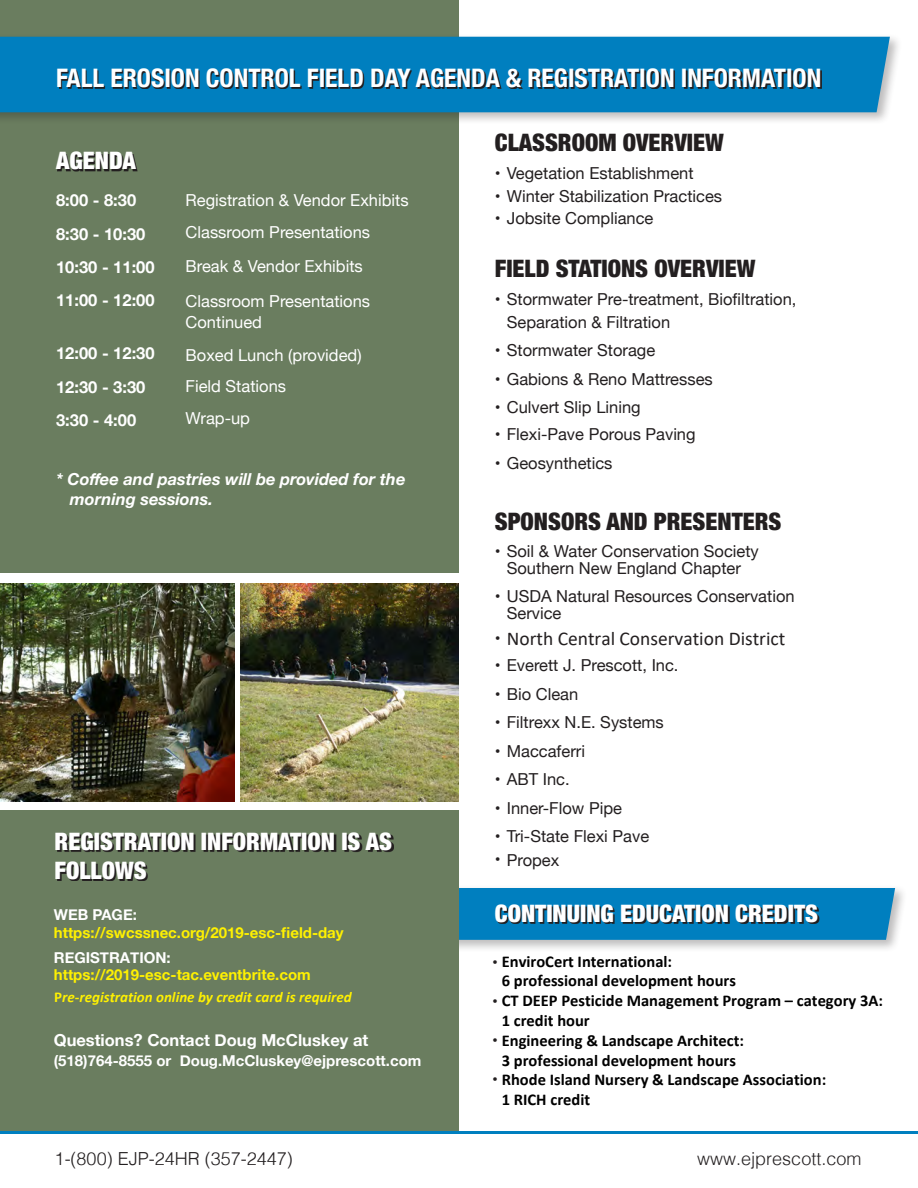
<style>
.page{position:relative;width:918px;height:1188px;background:#fff}
.page>*{position:absolute;margin:0;border:0;box-sizing:border-box;transform-origin:0 0}
.t1{font:700 condensed 25.5px "Helvetica Neue";color:#fff}
.t2{font:900 condensed 24px/28.8px "Helvetica Neue";color:#fff}
.t3{font:900 condensed 24px "Helvetica Neue";color:#231f20}
.t4{font:19.5px "Calibri";color:#231f20}
.t5{font:300 18px "Helvetica";color:#231f20}
.t6{font:16.5px/16.5px "Helvetica Neue";color:#231f20}
.t7{font:700 16.5px/19.8px "Calibri";color:#000}
.t8{font:16.5px "Helvetica Neue";color:#fff}
.t9{font:700 16.5px "Helvetica Neue";color:#fff}
.t10{font:italic 700 16.5px "Helvetica Neue";color:#fff}
.t11{font:700 15px/16.5px "Helvetica Neue";color:#fff101}
.t12{font:700 15px "Helvetica Neue";color:#fff}
.t13{font:italic 700 15px "Calibri";color:#fff101}
.s1{color:#fff}
.s2{font-family:"Helvetica Neue";font-weight:400;color:#231f20}
.s3{font-style:normal}
</style>
<div class="page">
<div style="left:0;top:885px;width:908px;height:68px;background:#231f20;opacity:.3"></div>
<div style="left:459px;top:888px;width:436px;height:52px;background:#007fbf"></div>
<div style="left:0;top:0;width:459px;height:572px;background:#6a7d5f"></div>
<div style="left:0;top:33px;width:902px;height:93px;background:#231f20;opacity:.3"></div>
<div style="left:0;top:37px;width:890px;height:75px;background:#007fbf"></div>
<svg style="left:58px;top:154px;width:80px;height:17px"></svg>
<img style="left:241px;top:583px;width:218px;height:219px">
<img style="left:0;top:583px;width:235px;height:219px">
<svg style="left:59px;top:70px;width:763px;height:19px"></svg>
<div style="left:0;top:810px;width:459px;height:321px;background:#6a7d5f"></div>
<svg style="left:497px;top:907px;width:322px;height:17px"></svg>
<svg style="left:57px;top:835px;width:336px;height:46px"></svg>
<hr style="left:0;top:1131px;width:918px;height:3px;background:#007fbf">
<p class="t1" style="left:56px;top:57px;width:767px">FALL EROSION CONTROL FIELD DAY AGENDA &amp; REGISTRATION INFORMATION</p>
<p class="t2" style="left:56px;top:145px;width:81px">AGENDA</p>
<p class="t9" style="left:56px;top:188px;width:82px">8:00 - 8:30</p>
<p class="t9" style="left:56px;top:221px;width:91px">8:30 - 10:30</p>
<p class="t9" style="left:56px;top:254px;width:100px">10:30 - 11:00</p>
<p class="t9" style="left:56px;top:288px;width:100px">11:00 - 12:00</p>
<p class="t9" style="left:56px;top:341px;width:100px">12:00 - 12:30</p>
<p class="t9" style="left:56px;top:374px;width:91px">12:30 - 3:30</p>
<p class="t9" style="left:56px;top:407px;width:82px">3:30 - 4:00</p>
<p class="t8" style="left:186px;top:189px;width:225px">Registration &amp; Vendor Exhibits</p>
<p class="t8" style="left:186px;top:220px;width:186px">Classroom Presentations</p>
<p class="t8" style="left:186px;top:255px;width:179px">Break &amp; Vendor Exhibits</p>
<p class="t8" style="left:186px;top:289px;width:186px">Classroom Presentations</p>
<p class="t8" style="left:186px;top:310px;width:78px">Continued</p>
<p class="t8" style="left:186px;top:343px;width:178px">Boxed Lunch (provided)</p>
<p class="t8" style="left:186px;top:375px;width:102px">Field Stations</p>
<p class="t8" style="left:186px;top:406px;width:66px">Wrap-up</p>
<p class="t10" style="left:56px;top:466px;width:351px">* Coffee and pastries will be provided for the</p>
<p class="t10" style="left:70px;top:486px;width:145px">morning sessions.</p>
<p class="t2" style="left:55px;top:826px;width:339px">REGISTRATION INFORMATION IS AS<br>FOLLOWS</p>
<p class="t3" style="left:495px;top:123px;width:231px">CLASSROOM OVERVIEW</p>
<p class="t6" style="left:495px;top:166px;width:200px">• Vegetation Establishment</p>
<p class="t6" style="left:495px;top:189px;width:229px">• Winter Stabilization Practices</p>
<p class="t6" style="left:495px;top:211px;width:160px">• Jobsite Compliance</p>
<p class="t3" style="left:495px;top:248px;width:262px">FIELD STATIONS OVERVIEW</p>
<p class="t6" style="left:507px;top:289px;width:291px;line-height:22.5px;text-indent:-12px">• Stormwater Pre-treatment, Biofiltration,<br>Separation &amp; Filtration</p>
<p class="t6" style="left:495px;top:343px;width:162px">• Stormwater Storage</p>
<p class="t6" style="left:495px;top:372px;width:219px">• Gabions &amp; Reno Mattresses</p>
<p class="t6" style="left:495px;top:400px;width:147px">• Culvert Slip Lining</p>
<p class="t6" style="left:495px;top:427px;width:202px">• Flexi-Pave Porous Paving</p>
<p class="t6" style="left:495px;top:456px;width:119px">• Geosynthetics</p>
<p class="t3" style="left:495px;top:502px;width:288px">SPONSORS AND PRESENTERS</p>
<p class="t6" style="left:495px;top:544px;width:266px;text-align:center">• Soil &amp; Water Conservation Society<br>Southern New England Chapter</p>
<p class="t6" style="left:507px;top:589px;width:289px;text-indent:-12px">• USDA Natural Resources Conservation<br>Service</p>
<p class="t6" style="left:495px;top:631px;width:7px">•</p>
<p class="t6" style="left:495px;top:658px;width:185px">• Everett J. Prescott, Inc.</p>
<p class="t6" style="left:495px;top:687px;width:85px">• Bio Clean</p>
<p class="t6" style="left:495px;top:715px;width:171px">• Filtrexx N.E. Systems</p>
<p class="t6" style="left:495px;top:744px;width:92px">• Maccaferri</p>
<p class="t6" style="left:495px;top:772px;width:76px">• ABT Inc.</p>
<p class="t6" style="left:495px;top:801px;width:129px">• Inner-Flow Pipe</p>
<p class="t6" style="left:495px;top:829px;width:156px">• Tri-State Flexi Pave</p>
<p class="t6" style="left:495px;top:853px;width:66px">• Propex</p>
<p class="t4" style="left:507px;top:625px;width:280px">North Central Conservation District</p>
<p class="t12" style="left:54px;top:903px;width:85px">WEB PAGE:</p>
<p class="t2" style="left:495px;top:898px;width:325px">CONTINUING EDUCATION CREDITS</p>
<p class="t11" style="left:54px;top:925px;width:291px">https://swcssnec.org/2019-esc-field-day</p>
<p class="t11" style="left:54px;top:950px;width:258px"><span class="s1">REGISTRATION: </span>https://2019-esc-tac.eventbrite.com</p>
<p class="t7" style="left:502px;top:951px;width:236px;text-indent:-10px"><span class="s2">•</span> EnviroCert International:<br>6 professional development hours</p>
<p class="t7" style="left:502px;top:991px;width:383px;text-indent:-10px"><span class="s2">•</span> CT DEEP Pesticide Management Program – category 3A:<br>1 credit hour</p>
<p class="t7" style="left:492px;top:1030px;width:253px;text-align:center"><span class="s2">•</span> Engineering &amp; Landscape Architect:<br>3 professional development hours</p>
<p class="t7" style="left:502px;top:1070px;width:326px;text-indent:-10px"><span class="s2">•</span> Rhode Island Nursery &amp; Landscape Association:<br>1 RICH credit</p>
<p class="t13" style="left:54px;top:986px;width:299px"><span class="s3">P</span>re-registration online by credit card is required</p>
<p class="t9" style="left:54px;top:1027px;width:316px">Questions? Contact Doug McCluskey at</p>
<p class="t12" style="left:54px;top:1049px;width:369px">(518)764-8555 or Doug.McCluskey@ejprescott.com</p>
<p class="t5" style="left:55px;top:1143px;width:240px">1-(800) EJP-24HR (357-2447)</p>
<p class="t5" style="left:697px;top:1143px;width:166px">www.ejprescott.com</p>
</div>
